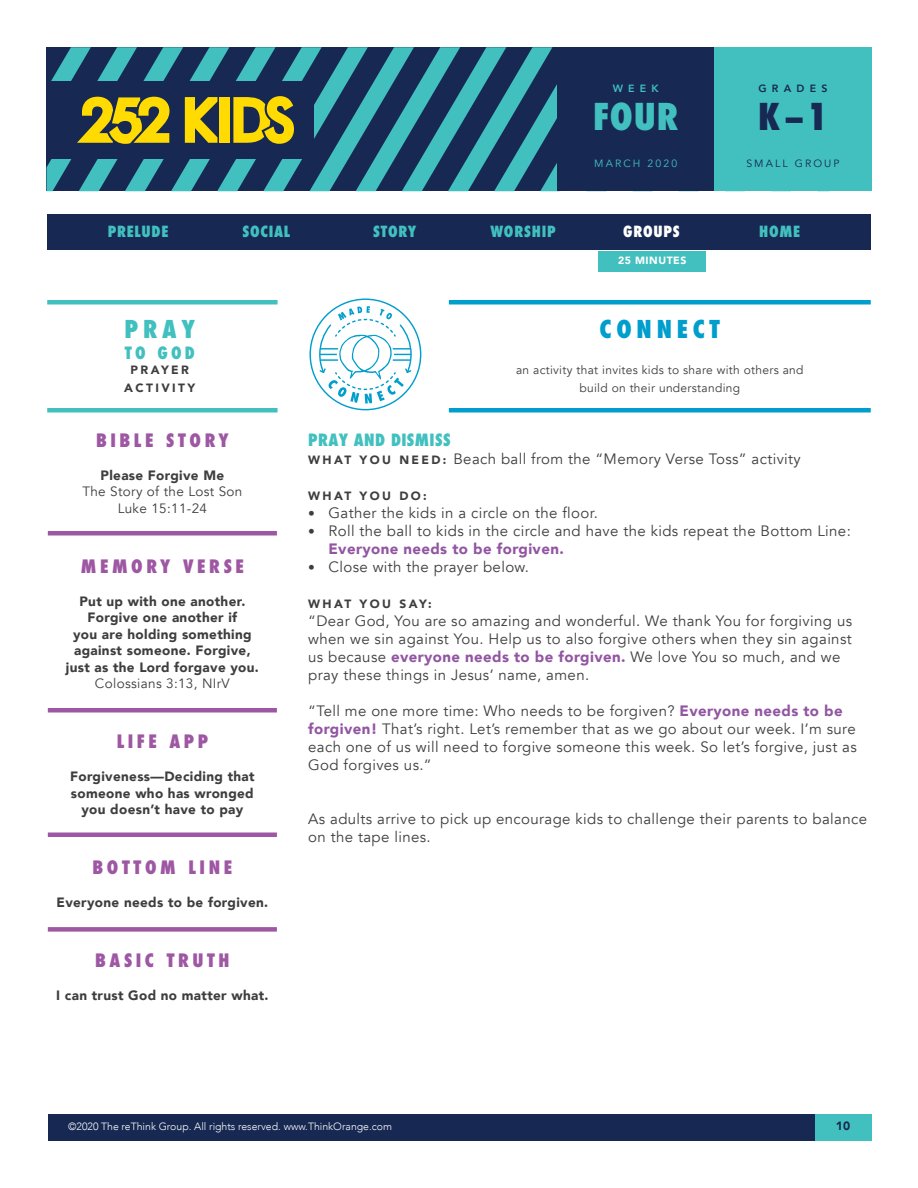
<style>
.page{position:relative;width:918px;height:1188px;background:#fff}
.page>*{position:absolute;margin:0;border:0;box-sizing:border-box;transform-origin:0 0}
.t1{font:800 condensed 36px "Futura";color:#42c0bf}
.t2{font:800 condensed 36px "Futura";color:#172953}
.t3{font:800 condensed 24px "Futura";letter-spacing:.2em;color:#009ecd}
.t4{font:800 condensed 24px "Futura";color:#42c0bf}
.t5{font:800 condensed 18px "Futura";letter-spacing:.2em;color:#9d57a3}
.Paragraph_Style_1{font:800 condensed 16.5px "Futura";letter-spacing:.025em;color:#42c0bf}
.Paragraph_Style_1-2{font:15px/18px "Avenir";letter-spacing:.025em;color:#3e3e3f}
.t6{font:800 condensed 15px "Futura";letter-spacing:.05em;color:#42c0bf}
.t7{font:800 condensed 15px "Futura";letter-spacing:.05em;color:#fff}
.t8{font:900 13.5px/16.5px "Avenir";letter-spacing:.025em;color:#3e3e3f;text-align:center}
.t9{font:13.5px/16.5px "Avenir";letter-spacing:.025em;color:#3e3e3f;text-align:center}
.t10{font:12px/18px "Avenir";letter-spacing:.025em;color:#3e3e3f;text-align:center}
.Paragraph_Style_1-3{font:900 12px "Avenir";letter-spacing:.2em;color:#3e3e3f}
.t11{font:900 12px "Avenir";color:#172953}
.t12{font:300 10.5px "Avenir";color:#fff}
.t13{font:10.5px "Avenir";letter-spacing:.2em;color:#172953}
.t14{font:10.5px "Avenir";letter-spacing:.2em;color:#42c0bf}
.t15{font:900 10.5px "Avenir";letter-spacing:.05em;color:#fff}
.t16{font:800 10.5px "Avenir";letter-spacing:.5em;color:#172953}
.t17{font:800 10.5px "Avenir";color:#42c0bf}
.s1{font-weight:900;font-size:12px}
.s2{font-size:13.5px}
.s3{font-weight:900;color:#9255a2}
</style>
<div class="page">
<div style="left:714px;top:47px;width:158px;height:144px;background:#42c0bf"></div>
<svg style="left:46px;top:47px;width:668px;height:144px;background:#2f5767"></svg>
<div style="left:48px;top:832px;width:229px;height:5px;background:#9d57a3"></div>
<div style="left:48px;top:531px;width:229px;height:5px;background:#9d57a3"></div>
<hr style="left:48px;top:708px;width:229px;height:4px;background:#9d57a3">
<div style="left:48px;top:927px;width:229px;height:5px;background:#9d57a3"></div>
<hr style="left:449px;top:408px;width:422px;height:4px;background:#009ecd">
<hr style="left:449px;top:300px;width:422px;height:4px;background:#009ecd">
<hr style="left:47px;top:408px;width:231px;height:4px;background:#42c0bf">
<hr style="left:47px;top:300px;width:231px;height:4px;background:#42c0bf">
<div style="left:598px;top:251px;width:108px;height:20px;background:#42c0bf"></div>
<div style="left:48px;top:1114px;width:823px;height:28px;background:#172953"></div>
<div style="left:815px;top:1114px;width:57px;height:28px;background:#42c0bf"></div>
<div style="left:47px;top:214px;width:824px;height:36px;background:#172953"></div>
<svg style="left:309px;top:298px;width:112px;height:112px"></svg>
<p class="t17" style="left:613px;top:80px;width:48px">WEEK</p>
<p class="t16" style="left:758px;top:80px;width:71px">GRADES</p>
<h1 class="t1" style="left:593px;top:92px;width:87px">FOUR</h1>
<h1 class="t2" style="left:758px;top:92px;width:71px">K–1</h1>
<p class="t13" style="left:746px;top:157px;width:95px">SMALL GROUP</p>
<p class="t14" style="left:594px;top:157px;width:84px">MARCH 2020</p>
<p class="t6" style="left:108px;top:221px;width:62px">PRELUDE</p>
<p class="t6" style="left:243px;top:221px;width:49px">SOCIAL</p>
<p class="t6" style="left:373px;top:221px;width:45px">STORY</p>
<p class="t6" style="left:490px;top:221px;width:67px">WORSHIP</p>
<p class="t7" style="left:623px;top:221px;width:58px">GROUPS</p>
<p class="t6" style="left:759px;top:221px;width:42px">HOME</p>
<p class="t4" style="left:125px;top:313px;width:72px">PRAY</p>
<p class="Paragraph_Style_1" style="left:125px;top:342px;width:72px">TO GOD</p>
<p class="Paragraph_Style_1-3" style="left:131px;top:359px;width:60px">PRAYER</p>
<p class="Paragraph_Style_1-3" style="left:124px;top:377px;width:73px">ACTIVITY</p>
<p class="t5" style="left:96px;top:428px;width:134px">BIBLE STORY</p>
<p class="t8" style="left:101px;top:467px;width:125px">Please Forgive Me</p>
<p class="t9" style="left:82px;top:484px;width:162px">The Story of the Lost Son<br>Luke 15:11-24</p>
<p class="t5" style="left:81px;top:554px;width:165px">MEMORY VERSE</p>
<p class="t8" style="left:66px;top:592px;width:195px">Put up with one another.<br>Forgive one another if<br>you are holding something against someone. Forgive, just as the Lord forgave you.</p>
<p class="t9" style="left:95px;top:675px;width:136px">Colossians 3:13, NIrV</p>
<p class="t5" style="left:117px;top:729px;width:93px">LIFE APP</p>
<p class="t8" style="left:70px;top:768px;width:186px">Forgiveness—Deciding that someone who has wronged you doesn’t have to pay</p>
<p class="t5" style="left:93px;top:855px;width:141px">BOTTOM LINE</p>
<p class="t8" style="left:57px;top:894px;width:213px">Everyone needs to be forgiven.</p>
<p class="t5" style="left:95px;top:948px;width:136px">BASIC TRUTH</p>
<p class="t8" style="left:56px;top:987px;width:214px">I can trust God no matter what.</p>
<p class="t15" style="left:618px;top:252px;width:70px">25 MINUTES</p>
<h2 class="t3" style="left:600px;top:312px;width:122px">CONNECT</h2>
<p class="t10" style="left:516px;top:361px;width:289px">an activity that invites kids to share with others and build on their understanding</p>
<p class="Paragraph_Style_1" style="left:308px;top:428px;width:144px">PRAY AND DISMISS</p>
<p class="Paragraph_Style_1-2" style="left:308px;top:450px;width:494px"><span class="s1">W H AT Y O U N E E D :</span> Beach ball from the “Memory Verse Toss” activity</p>
<p class="Paragraph_Style_1-3" style="left:308px;top:485px;width:120px">WHAT YOU DO:</p>
<p class="Paragraph_Style_1-2" style="left:308px;top:504px;width:291px"><span class="s2">•</span> Gather the kids in a circle on the floor.</p>
<p class="Paragraph_Style_1-2" style="left:328px;top:522px;width:524px;text-indent:-20px"><span class="s2">•</span> Roll the ball to kids in the circle and have the kids repeat the Bottom Line:<br><span class="s3">Everyone needs to be forgiven.</span></p>
<p class="Paragraph_Style_1-2" style="left:308px;top:558px;width:222px"><span class="s2">•</span> Close with the prayer below.</p>
<p class="Paragraph_Style_1-3" style="left:308px;top:593px;width:125px">WHAT YOU SAY:</p>
<p class="Paragraph_Style_1-2" style="left:308px;top:612px;width:545px">“Dear God, You are so amazing and wonderful. We thank You for forgiving us when we sin against You. Help us to also forgive others when they sin against us because <span class="s3">everyone needs to be forgiven.</span> We love You so much, and we pray these things in Jesus’ name, amen.</p>
<p class="Paragraph_Style_1-2" style="left:308px;top:702px;width:550px">“Tell me one more time: Who needs to be forgiven? <span class="s3">Everyone needs to be forgiven!</span> That’s right. Let’s remember that as we go about our week. I’m sure each one of us will need to forgive someone this week. So let’s forgive, just as God forgives us.”</p>
<p class="Paragraph_Style_1-2" style="left:308px;top:810px;width:560px">As adults arrive to pick up encourage kids to challenge their parents to balance on the tape lines.</p>
<p class="t12" style="left:68px;top:1120px;width:325px">©2020 The reThink Group. All rights reserved. www.ThinkOrange.com</p>
<p class="t11" style="left:836px;top:1115px;width:16px">10</p>
</div>
